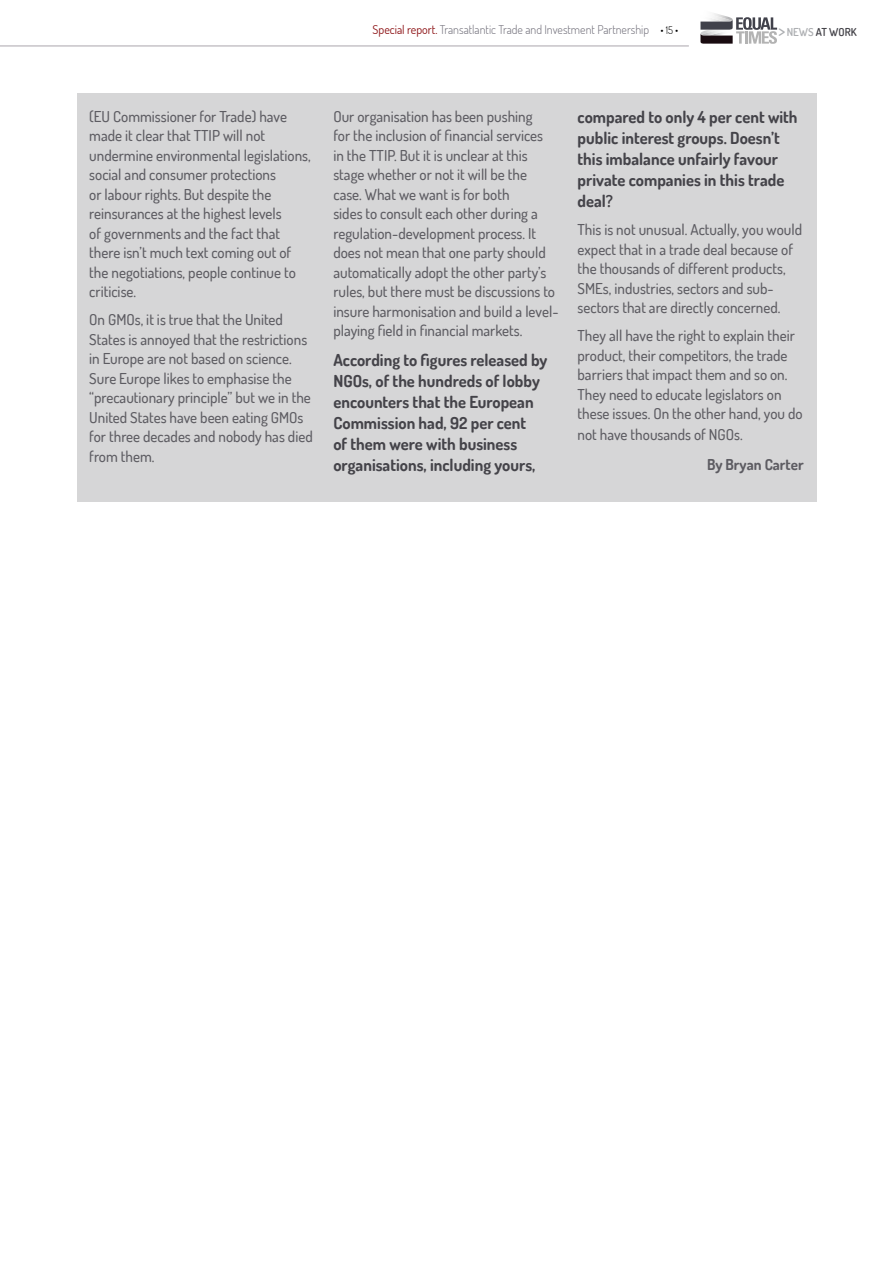
<style>
.page{position:relative;width:893px;height:1263px;background:#fff}
.page>*{position:absolute;margin:0;border:0;box-sizing:border-box;transform-origin:0 0}
.t1{font:700 16.5px/21px "Dosis";color:#444349}
.t2{font:500 15px/19.5px "Dosis";color:#5d5c62}
.t3{font:700 15px "Dosis";color:#5d5c62}
.t4{font:300 12px "Dosis";color:#6d6b76}
.t5{font:600 10.95px "Dosis";color:#444349}
.s1{font-weight:400;color:#8b0f12}
.s2{font-size:10.5px;color:#000}
.s3{font-weight:500;font-size:17.85px;color:#adafb2}
.s4{color:#adafb2}
</style>
<div class="page">
<div style="left:77px;top:94px;width:739px;height:408px;background:#d6d6d7"></div>
<hr style="left:0;top:46px;width:689px;height:1px;background:#aaa5ac">
<img style="left:714px;top:13px;width:14px;height:4px">
<img style="left:714px;top:15px;width:10px;height:2px">
<svg style="left:700px;top:17px;width:77px;height:27px"></svg>
<p class="t4" style="left:373px;top:22px;width:307px"><span class="s1">Special report.</span> Transatlantic Trade and Investment Partnership <span class="s2">• 15 •</span></p>
<p class="t5" style="left:778px;top:25px;width:80px"><span class="s3">&gt;</span> <span class="s4">NEWS</span> AT WORK</p>
<p class="t2" style="left:89px;top:106px;width:223px">(EU Commissioner for Trade) have made it clear that TTIP will not undermine environmental legislations, social and consumer protections<br>or labour rights. But despite the reinsurances at the highest levels<br>of governments and the fact that there isn’t much text coming out of the negotiations, people continue to criticise.</p>
<p class="t2" style="left:89px;top:310px;width:225px">On GMOs, it is true that the United States is annoyed that the restrictions in Europe are not based on science.<br>Sure Europe likes to emphasise the “precautionary principle” but we in the United States have been eating GMOs for three decades and nobody has died from them.</p>
<p class="t2" style="left:333px;top:106px;width:227px">Our organisation has been pushing<br>for the inclusion of financial services<br>in the TTIP. But it is unclear at this stage whether or not it will be the case. What we want is for both<br>sides to consult each other during a regulation-development process. It does not mean that one party should automatically adopt the other party’s rules, but there must be discussions to insure harmonisation and build a level&shy;playing field in financial markets.</p>
<p class="t1" style="left:333px;top:349px;width:215px">According to figures released by<br>NGOs, of the hundreds of lobby encounters that the European<br>Commission had, 92 per cent<br>of them were with business organisations, including yours,</p>
<p class="t1" style="left:578px;top:106px;width:222px">compared to only 4 per cent with public interest groups. Doesn’t this imbalance unfairly favour private companies in this trade deal?</p>
<p class="t2" style="left:578px;top:220px;width:226px">This is not unusual. Actually, you would expect that in a trade deal because of the thousands of different products, SMEs, industries, sectors and sub&shy;sectors that are directly concerned.</p>
<p class="t2" style="left:578px;top:326px;width:227px">They all have the right to explain their product, their competitors, the trade barriers that impact them and so on.<br>They need to educate legislators on these issues. On the other hand, you do</p>
<p class="t2" style="left:578px;top:425px;width:167px">not have thousands of NGOs.</p>
<p class="t3" style="left:707px;top:455px;width:98px">By Bryan Carter</p>
</div>
